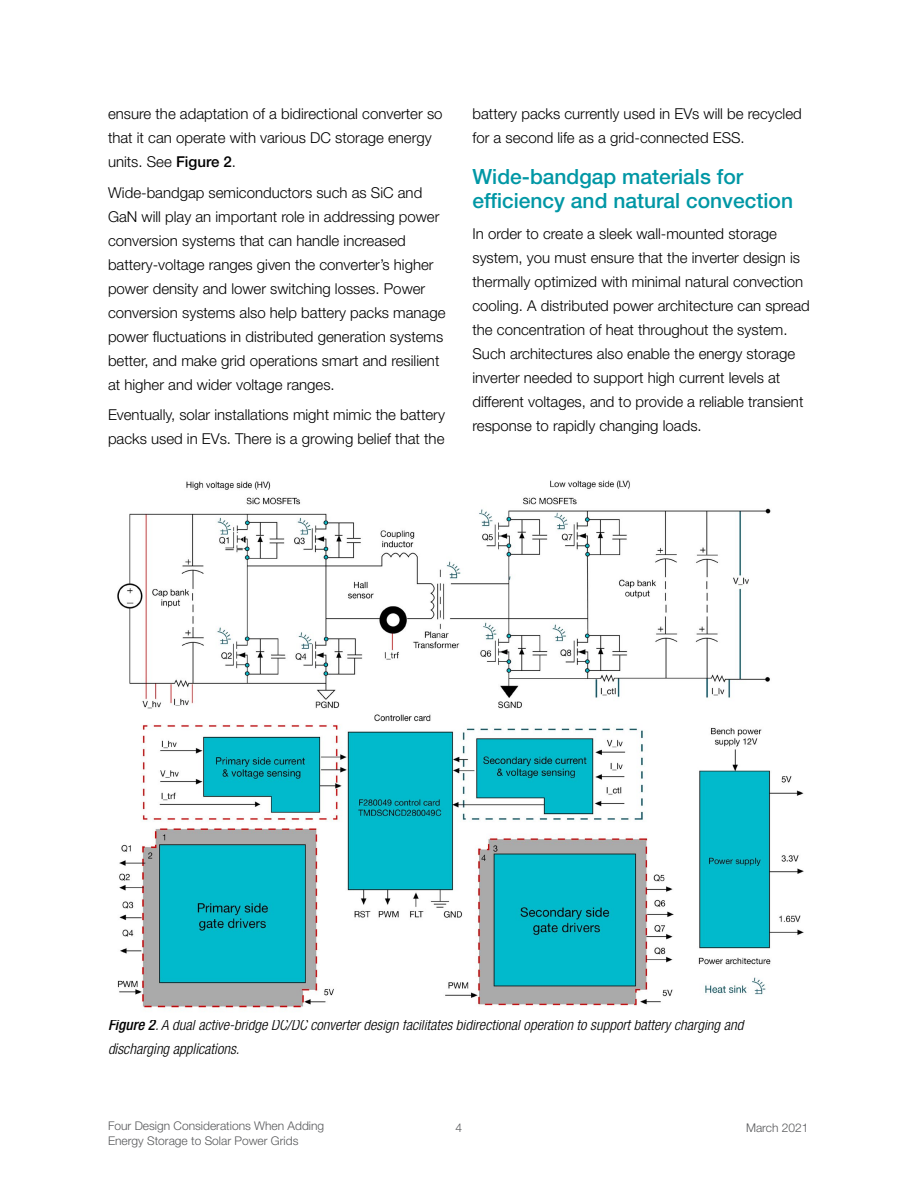
<style>
.page{position:relative;width:918px;height:1188px;background:#fff}
.page>*{position:absolute;margin:0;border:0;box-sizing:border-box;transform-origin:0 0}
.t1{font:500 21px/24px "Helvetica Neue LT Std";color:#0097a5}
.t2{font:300 15px/24px "Helvetica Neue LT Std";color:#000}
.t3{font:italic 300 condensed 15px/24px "Helvetica Neue LT Std";color:#000}
.t4{font:300 12px "Helvetica Neue LT Std";color:#58595b}
.s1{font-weight:500}
</style>
<div class="page">
<img style="left:117px;top:480px;width:687px;height:530px">
<p class="t2" style="left:108px;top:101px;width:336px">ensure the adaptation of a bidirectional converter so that it can operate with various DC storage energy units. See <span class="s1">Figure 2</span>.</p>
<p class="t2" style="left:108px;top:180px;width:339px">Wide-bandgap semiconductors such as SiC and GaN will play an important role in addressing power conversion systems that can handle increased battery-voltage ranges given the converter’s higher power density and lower switching losses. Power conversion systems also help battery packs manage power fluctuations in distributed generation systems better, and make grid operations smart and resilient at higher and wider voltage ranges.</p>
<p class="t2" style="left:108px;top:403px;width:338px">Eventually, solar installations might mimic the battery packs used in EVs. There is a growing belief that the</p>
<p class="t2" style="left:472px;top:101px;width:331px">battery packs currently used in EVs will be recycled for a second life as a grid-connected ESS.</p>
<h1 class="t1" style="left:472px;top:164px;width:322px">Wide-bandgap materials for efficiency and natural convection</h1>
<p class="t2" style="left:472px;top:221px;width:339px">In order to create a sleek wall-mounted storage system, you must ensure that the inverter design is thermally optimized with minimal natural convection cooling. A distributed power architecture can spread the concentration of heat throughout the system.<br>Such architectures also enable the energy storage inverter needed to support high current levels at different voltages, and to provide a reliable transient response to rapidly changing loads.</p>
<p class="t3" style="left:108px;top:1013px;width:637px"><span class="s1">Figure 2</span>. A dual active-bridge DC/DC converter design facilitates bidirectional operation to support battery charging and discharging applications.</p>
<p class="t4" style="left:108px;top:1119px;width:218px">Four Design Considerations When Adding</p>
<p class="t4" style="left:456px;top:1120px;width:8px">4</p>
<p class="t4" style="left:746px;top:1120px;width:64px">March 2021</p>
<p class="t4" style="left:108px;top:1134px;width:192px">Energy Storage to Solar Power Grids</p>
</div>
